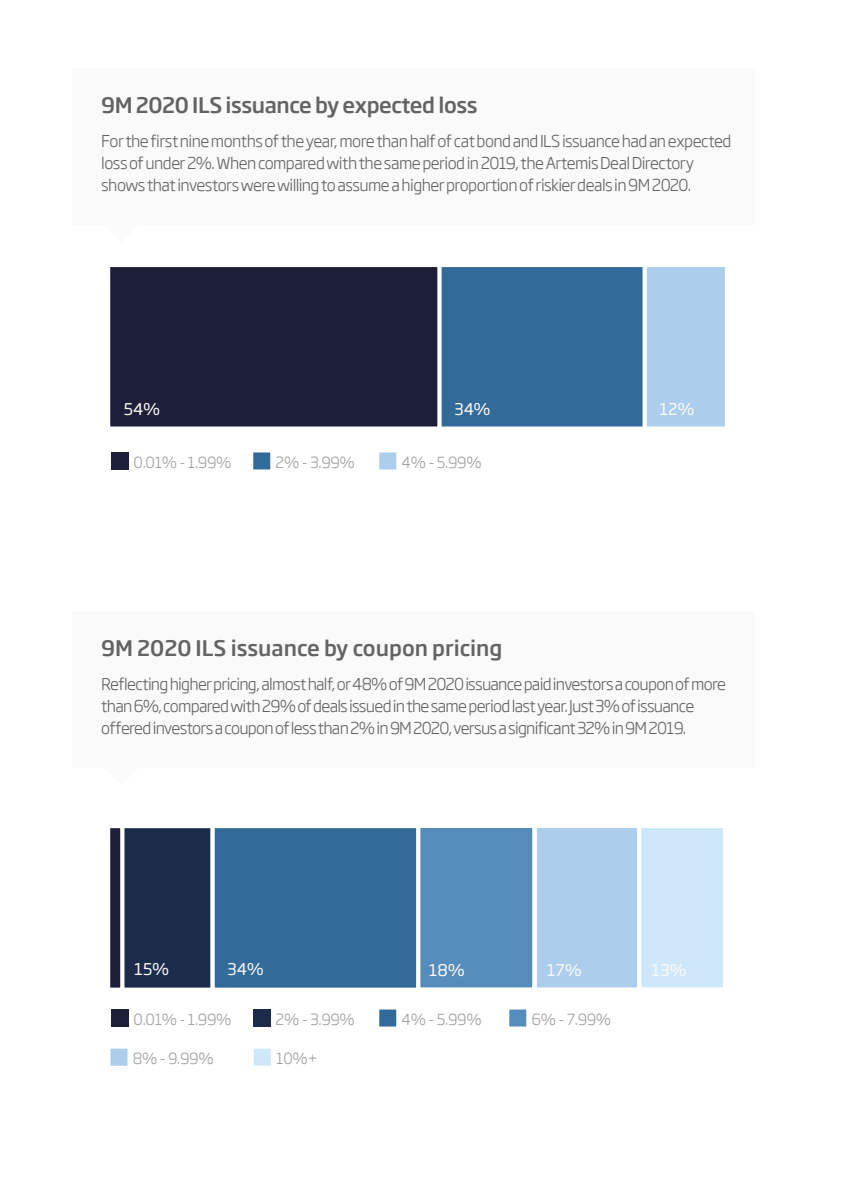
<style>
.page{position:relative;width:842px;height:1191px;background:#fff}
.page>*{position:absolute;margin:0;border:0;box-sizing:border-box;transform-origin:0 0}
.t1{font:500 21px "Soho Gothic Pro";color:#646363}
.t2{font:500 21px "Soho Gothic Pro";letter-spacing:-.02em;color:#646363}
.t3{font:300 16px/22px "Soho Gothic Pro";letter-spacing:-.04em;color:#646363}
.t4{font:16px "Soho Gothic Pro";letter-spacing:-.005em;color:#fbfafa}
.t5{font:300 15px "Soho Gothic Pro";letter-spacing:-.02em;color:#a19e9c}
</style>
<div class="page">
<div style="left:72px;top:611px;width:682px;height:156px;background:#fbfafa"></div>
<div style="left:72px;top:69px;width:682px;height:156px;background:#fbfafa"></div>
<svg style="left:444px;top:267px;width:281px;height:160px;background:#5788b1"></svg>
<div style="left:110px;top:267px;width:334px;height:160px;background:#1d1e38"></div>
<div style="left:111px;top:452px;width:17px;height:17px;background:#1d1e38"></div>
<svg style="left:379px;top:452px;width:18px;height:18px"></svg>
<svg style="left:253px;top:452px;width:18px;height:18px"></svg>
<div style="left:111px;top:1009px;width:17px;height:17px;background:#1d1e38"></div>
<svg style="left:379px;top:1009px;width:18px;height:18px"></svg>
<svg style="left:509px;top:1009px;width:18px;height:18px"></svg>
<svg style="left:110px;top:1048px;width:18px;height:18px"></svg>
<svg style="left:254px;top:1048px;width:17px;height:18px"></svg>
<div style="left:253px;top:1009px;width:17px;height:17px;background:#1b2c4b"></div>
<svg style="left:110px;top:828px;width:613px;height:160px;background:#658db1"></svg>
<h1 class="t2" style="left:101px;top:92px;width:378px">9M 2020 ILS issuance by expected loss</h1>
<p class="t3" style="left:101px;top:130px;width:632px">For the first nine months of the year, more than half of cat bond and ILS issuance had an expected loss of under 2%. When compared with the same period in 2019, the Artemis Deal Directory shows that investors were willing to assume a higher proportion of riskier deals in 9M 2020.</p>
<p class="t4" style="left:124px;top:396px;width:38px">54%</p>
<p class="t4" style="left:454px;top:396px;width:38px">34%</p>
<p class="t4" style="left:659px;top:396px;width:37px">12%</p>
<p class="t5" style="left:134px;top:450px;width:99px">0.01% - 1.99%</p>
<p class="t5" style="left:276px;top:450px;width:81px">2% - 3.99%</p>
<p class="t5" style="left:402px;top:450px;width:81px">4% - 5.99%</p>
<h1 class="t1" style="left:101px;top:634px;width:403px">9M 2020 ILS issuance by coupon pricing</h1>
<p class="t3" style="left:101px;top:671px;width:626px">Reflecting higher pricing, almost half, or 48% of 9M 2020 issuance paid investors a coupon of more than 6%, compared with 29% of deals issued in the same period last year. Just 3% of issuance offered investors a coupon of less than 2% in 9M 2020, versus a significant 32% in 9M 2019.</p>
<p class="t4" style="left:134px;top:956px;width:37px">15%</p>
<p class="t4" style="left:227px;top:956px;width:38px">34%</p>
<p class="t5" style="left:134px;top:1007px;width:99px">0.01% - 1.99%</p>
<p class="t5" style="left:402px;top:1007px;width:81px">4% - 5.99%</p>
<p class="t5" style="left:532px;top:1007px;width:81px">6% - 7.99%</p>
<p class="t5" style="left:133px;top:1046px;width:82px">8% - 9.99%</p>
<p class="t5" style="left:276px;top:1046px;width:43px">10%+</p>
<p class="t4" style="left:429px;top:957px;width:38px">18%</p>
<p class="t4" style="left:547px;top:957px;width:36px">17%</p>
<p class="t4" style="left:651px;top:957px;width:37px">13%</p>
<p class="t5" style="left:276px;top:1007px;width:81px">2% - 3.99%</p>
</div>
